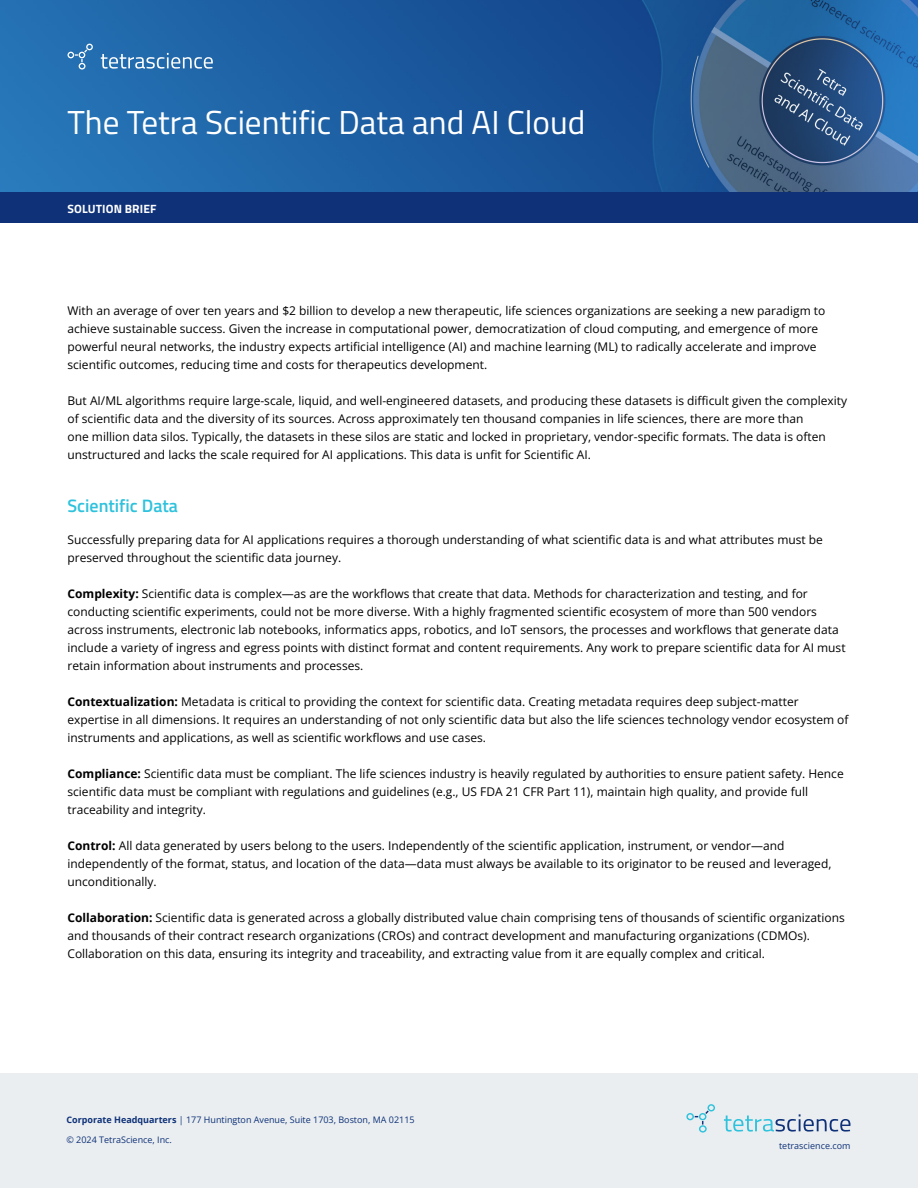
<style>
.page{position:relative;width:918px;height:1188px;background:#fff}
.page>*{position:absolute;margin:0;border:0;box-sizing:border-box;transform-origin:0 0}
.t1{font:33.3px "Titillium Web";color:#fff}
.t2{font:600 18px "Titillium Web";color:#2fc2dc}
.t3{font:12px/18px "Open Sans";color:#000}
.t4{font:700 12px "Titillium Web";letter-spacing:.01em;color:#fff}
.t5{font:9px/19.5px "Open Sans";color:#0e3178}
.s1{font-weight:700}
</style>
<div class="page">
<div style="left:0;top:1074px;width:918px;height:114px;background:#eaeef0"></div>
<svg style="left:686px;top:1104px;width:164px;height:29px"></svg>
<img style="left:0;top:0;width:918px;height:192px">
<div style="left:0;top:192px;width:918px;height:31px;background:#0e3178"></div>
<svg style="left:68px;top:44px;width:145px;height:26px"></svg>
<h1 class="t1" style="left:68px;top:98px;width:519px">The Tetra Scientific Data and AI Cloud</h1>
<p class="t4" style="left:68px;top:199px;width:90px">SOLUTION BRIEF</p>
<p class="t3" style="left:68px;top:302px;width:759px">With an average of over ten years and $2 billion to develop a new therapeutic, life sciences organizations are seeking a new paradigm to achieve sustainable success. Given the increase in computational power, democratization of cloud computing, and emergence of more powerful neural networks, the industry expects artificial intelligence (AI) and machine learning (ML) to radically accelerate and improve scientific outcomes, reducing time and costs for therapeutics development.</p>
<p class="t3" style="left:68px;top:392px;width:781px">But AI/ML algorithms require large-scale, liquid, and well-engineered datasets, and producing these datasets is difficult given the complexity of scientific data and the diversity of its sources. Across approximately ten thousand companies in life sciences, there are more than<br>one million data silos. Typically, the datasets in these silos are static and locked in proprietary, vendor-specific formats. The data is often unstructured and lacks the scale required for AI applications. This data is unfit for Scientific AI.</p>
<h2 class="t2" style="left:68px;top:493px;width:112px">Scientific Data</h2>
<p class="t3" style="left:68px;top:530px;width:757px">Successfully preparing data for AI applications requires a thorough understanding of what scientific data is and what attributes must be preserved throughout the scientific data journey.</p>
<p class="t3" style="left:68px;top:584px;width:780px"><span class="s1">Complexity:</span> Scientific data is complex—as are the workflows that create that data. Methods for characterization and testing, and for conducting scientific experiments, could not be more diverse. With a highly fragmented scientific ecosystem of more than 500 vendors across instruments, electronic lab notebooks, informatics apps, robotics, and IoT sensors, the processes and workflows that generate data include a variety of ingress and egress points with distinct format and content requirements. Any work to prepare scientific data for AI must retain information about instruments and processes.</p>
<p class="t3" style="left:68px;top:692px;width:783px"><span class="s1">Contextualization:</span> Metadata is critical to providing the context for scientific data. Creating metadata requires deep subject-matter expertise in all dimensions. It requires an understanding of not only scientific data but also the life sciences technology vendor ecosystem of instruments and applications, as well as scientific workflows and use cases.</p>
<p class="t3" style="left:68px;top:764px;width:778px"><span class="s1">Compliance:</span> Scientific data must be compliant. The life sciences industry is heavily regulated by authorities to ensure patient safety. Hence scientific data must be compliant with regulations and guidelines (e.g., US FDA 21 CFR Part 11), maintain high quality, and provide full traceability and integrity.</p>
<p class="t3" style="left:68px;top:836px;width:765px"><span class="s1">Control:</span> All data generated by users belong to the users. Independently of the scientific application, instrument, or vendor—and independently of the format, status, and location of the data—data must always be available to its originator to be reused and leveraged, unconditionally.</p>
<p class="t3" style="left:68px;top:908px;width:779px"><span class="s1">Collaboration:</span> Scientific data is generated across a globally distributed value chain comprising tens of thousands of scientific organizations and thousands of their contract research organizations (CROs) and contract development and manufacturing organizations (CDMOs).<br>Collaboration on this data, ensuring its integrity and traceability, and extracting value from it are equally complex and critical.</p>
<p class="t5" style="left:66px;top:1110px;width:350px"><span class="s1">Corporate Headquarters</span> | 177 Huntington Avenue, Suite 1703, Boston, MA 02115 © 2024 TetraScience, Inc.</p>
<p class="t5" style="left:779px;top:1136px;width:73px">tetrascience.com</p>
</div>
